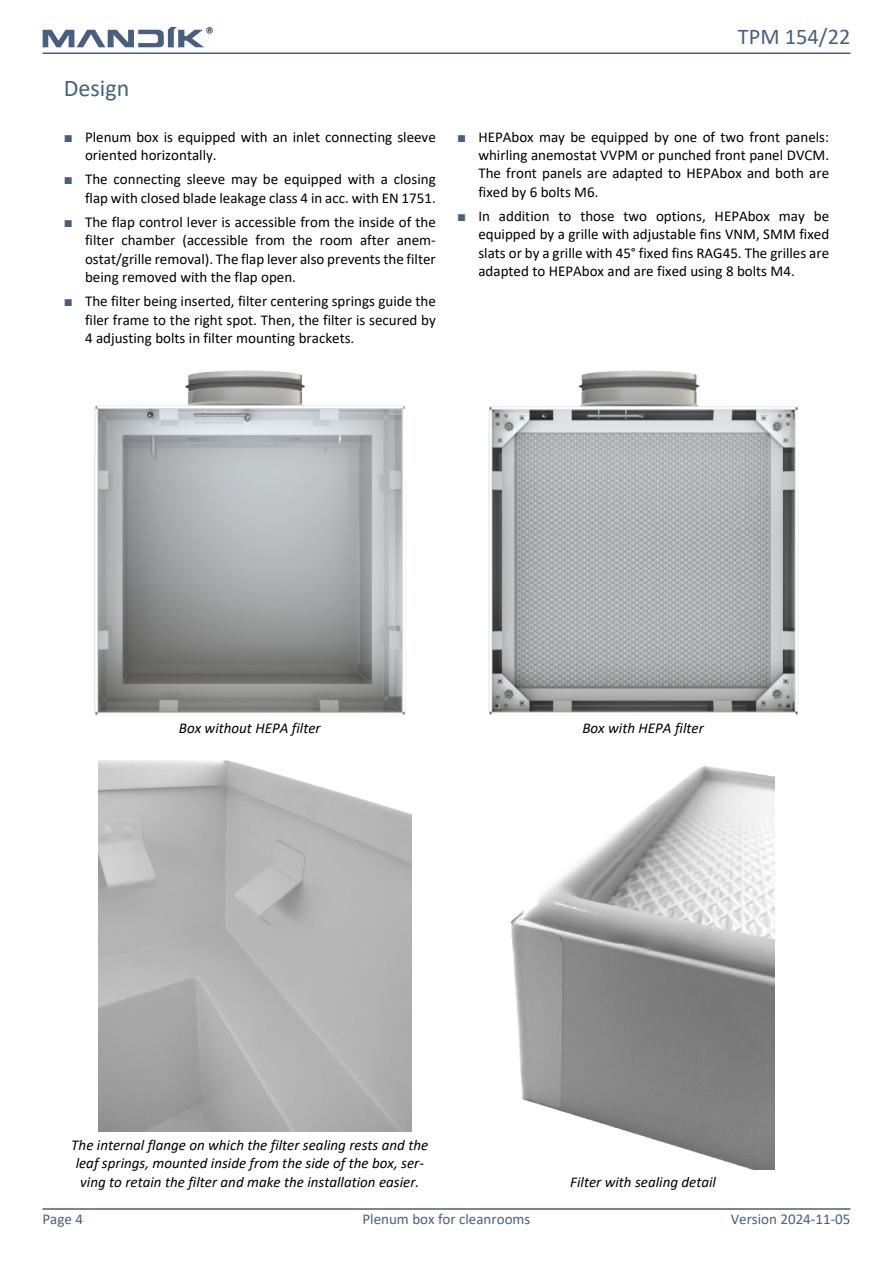
<style>
.page{position:relative;width:893px;height:1263px;background:#fff}
.page>*{position:absolute;margin:0;border:0;box-sizing:border-box;transform-origin:0 0}
.t1{font:24px "Calibri";color:#4a5f7e}
.t2{font:22.5px "Calibri";color:#4a5f7e}
.t3{font:15px/18.3px "Calibri";color:#000;text-align:justify}
.t4{font:italic 15px/18.3px "Calibri";color:#000;text-align:center}
.t5{font:15px "Calibri";color:#4a5f7e}
.s1{font-family:"Times New Roman";color:#4a5f7e}
</style>
<div class="page">
<hr style="left:43px;top:52px;width:807px;height:2px;background:#4a5f7e">
<hr style="left:43px;top:1208px;width:807px;height:2px;background:#4a5f7e">
<svg style="left:43px;top:27px;width:169px;height:20px"></svg>
<img style="left:488px;top:371px;width:310px;height:344px">
<img style="left:95px;top:371px;width:310px;height:345px">
<img style="left:512px;top:767px;width:262px;height:402px">
<h1 class="t1" style="left:64px;top:78px;width:67px">Design</h1>
<p class="t3" style="left:85px;top:129px;width:352px;text-indent:-21px"><span class="s1">■</span> Plenum box is equipped with an inlet connecting sleeve oriented horizontally.</p>
<p class="t3" style="left:64px;top:172px;width:374px;text-align:right"><span class="s1">■</span> The connecting sleeve may be equipped with a closing flap with closed blade leakage class 4 in acc. with EN 1751.</p>
<p class="t3" style="left:85px;top:214px;width:352px;text-indent:-21px"><span class="s1">■</span> The flap control lever is accessible from the inside of the filter chamber (accessible from the room after anem&shy;ostat/grille removal). The flap lever also prevents the filter being removed with the flap open.</p>
<p class="t3" style="left:85px;top:293px;width:352px;text-indent:-21px"><span class="s1">■</span> The filter being inserted, filter centering springs guide the filer frame to the right spot. Then, the filter is secured by 4 adjusting bolts in filter mounting brackets.</p>
<h2 class="t2" style="left:738px;top:28px;width:114px">TPM 154/22</h2>
<p class="t3" style="left:478px;top:129px;width:352px;text-indent:-21px"><span class="s1">■</span> HEPAbox may be equipped by one of two front panels: whirling anemostat VVPM or punched front panel DVCM.<br>The front panels are adapted to HEPAbox and both are fixed by 6 bolts M6.</p>
<p class="t3" style="left:478px;top:208px;width:352px;text-indent:-21px"><span class="s1">■</span> In addition to those two options, HEPAbox may be equipped by a grille with adjustable fins VNM, SMM fixed slats or by a grille with 45° fixed fins RAG45. The grilles are adapted to HEPAbox and are fixed using 8 bolts M4.</p>
<p class="t4" style="left:179px;top:720px;width:143px">Box without HEPA filter</p>
<p class="t4" style="left:582px;top:720px;width:123px">Box with HEPA filter</p>
<p class="t4" style="left:71px;top:1137px;width:359px">The internal flange on which the filter sealing rests and the leaf springs, mounted inside from the side of the box, ser&shy;ving to retain the filter and make the installation easier.</p>
<p class="t4" style="left:570px;top:1174px;width:147px">Filter with sealing detail</p>
<p class="t5" style="left:43px;top:1213px;width:42px">Page 4</p>
<p class="t5" style="left:362px;top:1213px;width:169px">Plenum box for cleanrooms</p>
<p class="t5" style="left:731px;top:1213px;width:121px">Version 2024-11-05</p>
</div>
